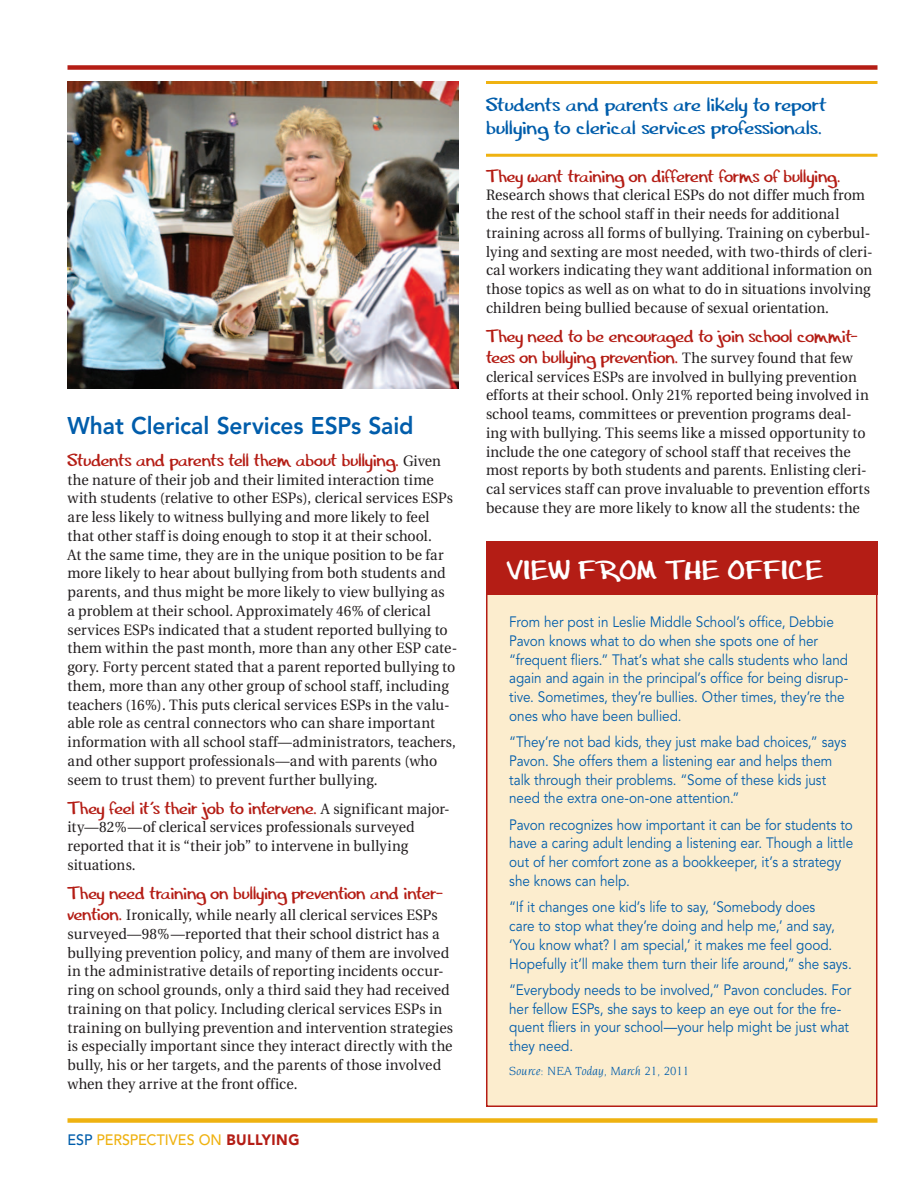
<style>
.page{position:relative;width:918px;height:1188px;background:#fff}
.page>*{position:absolute;margin:0;border:0;box-sizing:border-box;transform-origin:0 0}
.SubHead{font:27px "bosilmarker";letter-spacing:.015em;color:#fff}
.subtitle{font:800 24px "Avenir";letter-spacing:-.005em;color:#015dab;scale:.95 1}
.out_quotes{font:19.5px/22.5px "bosilmarker";letter-spacing:-.01em;color:#015dab}
.What_Said{font:18px/21px "bosilmarker";letter-spacing:-.015em;color:#b41d15;scale:.95 1}
.What_Said-2{font:15px/18.8px "Utopia";letter-spacing:.005em;color:#231f20;scale:.95 1}
.box_text{font:15px/18.8px "Avenir";letter-spacing:-.005em;color:#015dab;scale:.9 1}
.Fast_Facts_Text{font:500 15px "Avenir";letter-spacing:-.005em;color:#efb211;scale:.95 1}
.Body{font:italic 12.75px "Novarese";color:#015dab}
.s1{font-family:"Utopia";font-size:15px;color:#231f20}
.s2{font-family:"bosilmarker";font-size:18px;color:#b41d15}
.s3{color:#015dab}
.s4{font-weight:900;color:#b41d15}
</style>
<div class="page">
<div style="left:68px;top:65px;width:810px;height:5px;background:#b41d15"></div>
<div style="left:68px;top:1118px;width:810px;height:5px;background:#efb211"></div>
<hr style="left:486px;top:81px;width:392px;height:3px;background:#efb211">
<hr style="left:486px;top:154px;width:392px;height:3px;background:#efb211">
<img style="left:68px;top:81px;width:391px;height:308px">
<div style="left:487px;top:593px;width:390px;height:513px;background:#fcedce"></div>
<div style="left:486px;top:592px;width:391px;height:515px;border:2px solid #b41d15"></div>
<div style="left:486px;top:541px;width:392px;height:54px;background:#b41d15"></div>
<p class="subtitle" style="left:68px;top:412px;width:366px">What Clerical Services ESPs Said</p>
<p class="What_Said" style="left:68px;top:452px;width:395px">Students and parents tell them about bullying. <span class="s1">Given</span></p>
<p class="What_Said-2" style="left:68px;top:470px;width:412px">the nature of their job and their limited interaction time with students (relative to other ESPs), clerical services ESPs are less likely to witness bullying and more likely to feel that other staff is doing enough to stop it at their school.<br>At the same time, they are in the unique position to be far more likely to hear about bullying from both students and parents, and thus might be more likely to view bullying as<br>a problem at their school. Approximately 46% of clerical services ESPs indicated that a student reported bullying to them within the past month, more than any other ESP cate&shy;gory. Forty percent stated that a parent reported bullying to them, more than any other group of school staff, including teachers (16%). This puts clerical services ESPs in the valu&shy;able role as central connectors who can share important information with all school staff—administrators, teachers, and other support professionals—and with parents (who seem to trust them) to prevent further bullying.</p>
<p class="What_Said" style="left:68px;top:800px;width:404px">They feel it's their job to intervene. <span class="s1">A significant major-</span></p>
<p class="What_Said-2" style="left:68px;top:818px;width:367px">ity—82%—of clerical services professionals surveyed reported that it is “their job” to intervene in bullying situations.</p>
<p class="What_Said" style="left:68px;top:885px;width:397px">They need training on bullying prevention and inter-</p>
<p class="What_Said-2" style="left:68px;top:906px;width:407px"><span class="s2">vention.</span> Ironically, while nearly all clerical services ESPs surveyed—98%—reported that their school district has a bullying prevention policy, and many of them are involved in the administrative details of reporting incidents occur&shy;ring on school grounds, only a third said they had received training on that policy. Including clerical services ESPs in training on bullying prevention and intervention strategies is especially important since they interact directly with the bully, his or her targets, and the parents of those involved when they arrive at the front office.</p>
<p class="Fast_Facts_Text" style="left:68px;top:1132px;width:246px"><span class="s3">ESP</span> PERSPECTIVES ON <span class="s4">BULLYING</span></p>
<p class="out_quotes" style="left:486px;top:96px;width:342px">Students and parents are likely to report bullying to clerical services professionals.</p>
<p class="What_Said" style="left:486px;top:167px;width:374px">They want training on different forms of bullying.</p>
<p class="What_Said-2" style="left:486px;top:186px;width:408px">Research shows that clerical ESPs do not differ much from the rest of the school staff in their needs for additional training across all forms of bullying. Training on cyberbul&shy;lying and sexting are most needed, with two-thirds of cleri&shy;cal workers indicating they want additional information on those topics as well as on what to do in situations involving children being bullied because of sexual orientation.</p>
<p class="What_Said" style="left:486px;top:328px;width:393px">They need to be encouraged to join school commit&shy;tees on bullying prevention. <span class="s1">The survey found that few</span></p>
<p class="What_Said-2" style="left:486px;top:367px;width:406px">clerical services ESPs are involved in bullying prevention efforts at their school. Only 21% reported being involved in school teams, committees or prevention programs deal&shy;ing with bullying. This seems like a missed opportunity to include the one category of school staff that receives the most reports by both students and parents. Enlisting cleri&shy;cal services staff can prove invaluable to prevention efforts because they are more likely to know all the students: the</p>
<p class="SubHead" style="left:506px;top:558px;width:319px">VIEW FROM THE OFFICE</p>
<p class="box_text" style="left:509px;top:613px;width:378px">From her post in Leslie Middle School’s office, Debbie Pavon knows what to do when she spots one of her “frequent fliers.” That’s what she calls students who land again and again in the principal’s office for being disrup&shy;tive. Sometimes, they’re bullies. Other times, they’re the ones who have been bullied.</p>
<p class="box_text" style="left:509px;top:733px;width:376px">“They’re not bad kids, they just make bad choices,” says Pavon. She offers them a listening ear and helps them talk through their problems. “Some of these kids just need the extra one-on-one attention.”</p>
<p class="box_text" style="left:509px;top:816px;width:384px">Pavon recognizes how important it can be for students to have a caring adult lending a listening ear. Though a little out of her comfort zone as a bookkeeper, it’s a strategy she knows can help.</p>
<p class="box_text" style="left:509px;top:898px;width:382px">“If it changes one kid’s life to say, ‘Somebody does<br>care to stop what they’re doing and help me,’ and say, ‘You know what? I am special,’ it makes me feel good.<br>Hopefully it’ll make them turn their life around,” she says.</p>
<p class="box_text" style="left:509px;top:981px;width:381px">“Everybody needs to be involved,” Pavon concludes. For her fellow ESPs, she says to keep an eye out for the fre&shy;quent fliers in your school—your help might be just what they need.</p>
<p class="Body" style="left:509px;top:1064px;width:182px">Source: NEA Today, March 21, 2011</p>
</div>
